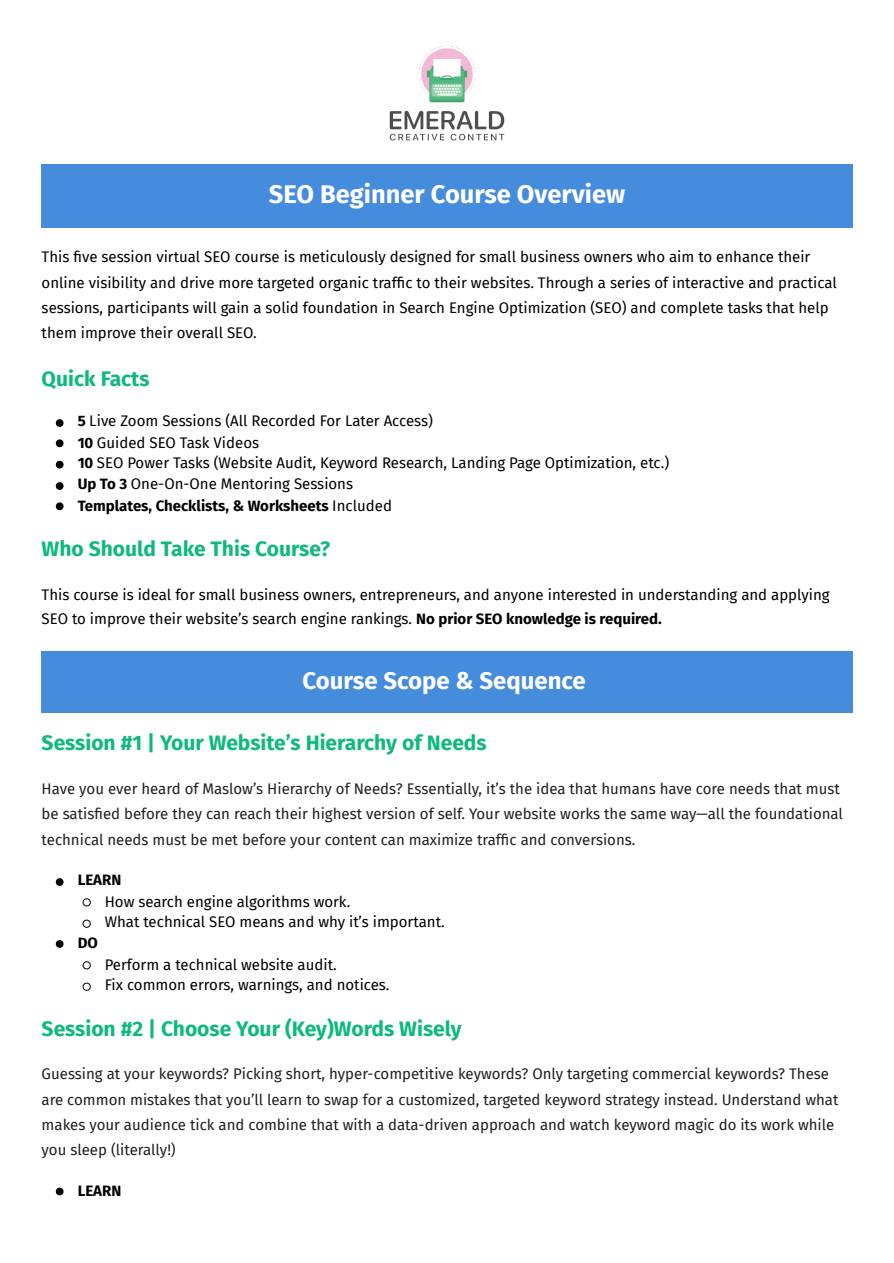
<style>
.page{position:relative;width:894px;height:1263px;background:#fff}
.page>*{position:absolute;margin:0;border:0;box-sizing:border-box;transform-origin:0 0}
.t1{font:700 25.5px "Fira Sans";color:#fff}
.t2{font:700 24px "Fira Sans";color:#fff}
.t3{font:700 21px "Fira Sans";color:#0eb97c}
.t4{font:15px/25.2px "Fira Sans";color:#000}
.t5{font:15px/25.5px "Fira Sans";color:#1f1f1f}
.t6{font:700 15px "Fira Sans";color:#000}
.s1{font-weight:700}
.s2{font-weight:400}
</style>
<div class="page">
<img style="left:389px;top:46px;width:116px;height:95px">
<div style="left:42px;top:164px;width:810px;height:63px;background:#468cdd"></div>
<svg style="left:56px;top:419px;width:7px;height:8px"></svg>
<svg style="left:56px;top:439px;width:7px;height:8px"></svg>
<svg style="left:56px;top:461px;width:7px;height:7px"></svg>
<svg style="left:56px;top:482px;width:7px;height:8px"></svg>
<svg style="left:56px;top:502px;width:7px;height:8px"></svg>
<div style="left:42px;top:651px;width:810px;height:61px;background:#468cdd"></div>
<svg style="left:56px;top:878px;width:7px;height:8px"></svg>
<svg style="left:82px;top:898px;width:9px;height:9px"></svg>
<svg style="left:82px;top:919px;width:9px;height:9px"></svg>
<svg style="left:56px;top:940px;width:7px;height:8px"></svg>
<svg style="left:82px;top:961px;width:9px;height:9px"></svg>
<svg style="left:82px;top:982px;width:9px;height:9px"></svg>
<svg style="left:56px;top:1188px;width:7px;height:7px"></svg>
<p class="t1" style="left:269px;top:179px;width:358px">SEO Beginner Course Overview</p>
<p class="t4" style="left:42px;top:244px;width:796px">This five session virtual SEO course is meticulously designed for small business owners who aim to enhance their online visibility and drive more targeted organic traffi c to their websites. Through a series of interactive and practical sessions, participants will gain a solid foundation in Search Engine Optimization (SEO) and complete tasks that help them improve their overall SEO.</p>
<h2 class="t3" style="left:42px;top:366px;width:109px">Quick Facts</h2>
<p class="t4" style="left:78px;top:409px;width:356px"><span class="s1">5</span> Live Zoom Sessions (All Recorded For Later Access)</p>
<p class="t4" style="left:78px;top:430px;width:183px"><span class="s1">10</span> Guided SEO Task Videos</p>
<p class="t4" style="left:78px;top:450px;width:593px"><span class="s1">10</span> SEO Power Tasks (Website Audit, Keyword Research, Landing Page Optimization, etc.)</p>
<p class="t4" style="left:78px;top:472px;width:277px"><span class="s1">Up To 3</span> One-On-One Mentoring Sessions</p>
<p class="t6" style="left:78px;top:497px;width:316px">Templates, Checklists, &amp; Worksheets <span class="s2">Included</span></p>
<h2 class="t3" style="left:42px;top:536px;width:290px">Who Should Take This Course?</h2>
<p class="t4" style="left:42px;top:582px;width:789px;line-height:24.8px">This course is ideal for small business owners, entrepreneurs, and anyone interested in understanding and applying<br>SEO to improve their website’s search engine rankings. <span class="s1">No prior SEO knowledge is required.</span></p>
<p class="t2" style="left:302px;top:666px;width:285px">Course Scope &amp; Sequence</p>
<h2 class="t3" style="left:42px;top:731px;width:446px">Session #1 | Your Website’s Hierarchy of Needs</h2>
<p class="t5" style="left:42px;top:777px;width:802px">Have you ever heard of Maslow’s Hierarchy of Needs? Essentially, it’s the idea that humans have core needs that must be satisfied before they can reach their highest version of self. Your website works the same way—all the foundational technical needs must be met before your content can maximize traffic and conversions.</p>
<p class="t6" style="left:78px;top:871px;width:45px">LEARN</p>
<p class="t4" style="left:105px;top:889px;width:247px">How search engine algorithms work.</p>
<p class="t4" style="left:105px;top:909px;width:341px">What technical SEO means and why it’s important.</p>
<p class="t6" style="left:78px;top:934px;width:22px">DO</p>
<p class="t4" style="left:105px;top:952px;width:233px">Perform a technical website audit.</p>
<p class="t4" style="left:105px;top:972px;width:286px">Fix common errors, warnings, and notices.</p>
<h2 class="t3" style="left:42px;top:1016px;width:421px">Session #2 | Choose Your (Key)Words Wisely</h2>
<p class="t5" style="left:42px;top:1061px;width:798px">Guessing at your keywords? Picking short, hyper-competitive keywords? Only targeting commercial keywords? These are common mistakes that you’ll learn to swap for a customized, targeted keyword strategy instead. Understand what makes your audience tick and combine that with a data-driven approach and watch keyword magic do its work while you sleep (literally!)</p>
<p class="t6" style="left:78px;top:1182px;width:45px">LEARN</p>
</div>
